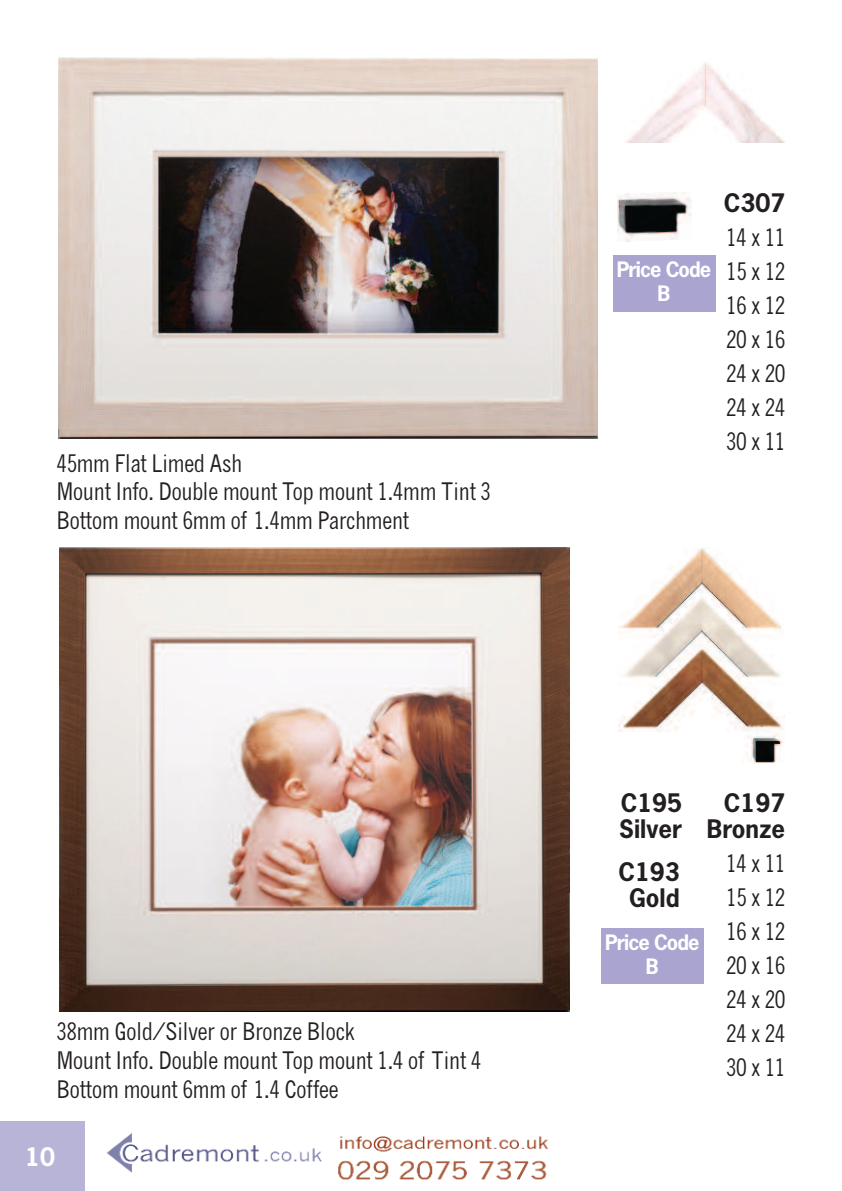
<style>
.page{position:relative;width:842px;height:1191px;background:#fff}
.page>*{position:absolute;margin:0;border:0;box-sizing:border-box;transform-origin:0 0}
.t1{font:condensed 24px/34px "News Gothic";color:#231f20}
.t2{font:700 24px/26px "News Gothic";color:#231f20;text-align:right}
.t3{font:700 24px "News Gothic";color:#fff}
.t4{font:700 20px/24px "News Gothic";letter-spacing:-.05em;color:#fff;text-align:center}
</style>
<div class="page">
<img style="left:106px;top:1133px;width:443px;height:47px">
<div style="left:0;top:1121px;width:85px;height:70px;background:#b8b4d8"></div>
<img style="left:59px;top:57px;width:538px;height:381px">
<img style="left:619px;top:548px;width:165px;height:215px">
<img style="left:59px;top:547px;width:510px;height:465px">
<img style="left:617px;top:192px;width:74px;height:49px">
<div style="left:613px;top:255px;width:102px;height:57px;background:#a9a4d0"></div>
<div style="left:601px;top:928px;width:103px;height:55px;background:#a9a4d0"></div>
<img style="left:626px;top:62px;width:159px;height:80px">
<p class="t1" style="left:57px;top:450px;width:436px;line-height:28.8px">45mm Flat Limed Ash<br>Mount Info. Double mount Top mount 1.4mm Tint 3<br>Bottom mount 6mm of 1.4mm Parchment</p>
<p class="t1" style="left:57px;top:1019px;width:426px;line-height:28.8px">38mm Gold/Silver or Bronze Block<br>Mount Info. Double mount Top mount 1.4 of Tint 4<br>Bottom mount 6mm of 1.4 Coffee</p>
<p class="t3" style="left:25px;top:1143px;width:31px">10</p>
<p class="t4" style="left:617px;top:258px;width:96px">Price Code<br>B</p>
<p class="t2" style="left:724px;top:191px;width:63px">C307</p>
<p class="t1" style="left:726px;top:222px;width:60px;text-align:justify">14x11<br>15x12<br>16x12<br>20x16<br>24x20<br>24x24<br>30x11</p>
<p class="t2" style="left:619px;top:790px;width:64px;text-align:left">C195<br>Silver</p>
<p class="t2" style="left:618px;top:859px;width:63px;text-align:center">C193<br>Gold</p>
<p class="t4" style="left:605px;top:930px;width:96px">Price Code<br>B</p>
<p class="t2" style="left:707px;top:791px;width:80px">C197<br>Bronze</p>
<p class="t1" style="left:726px;top:848px;width:60px;text-align:justify">14x11<br>15x12<br>16x12<br>20x16<br>24x20<br>24x24<br>30x11</p>
</div>
